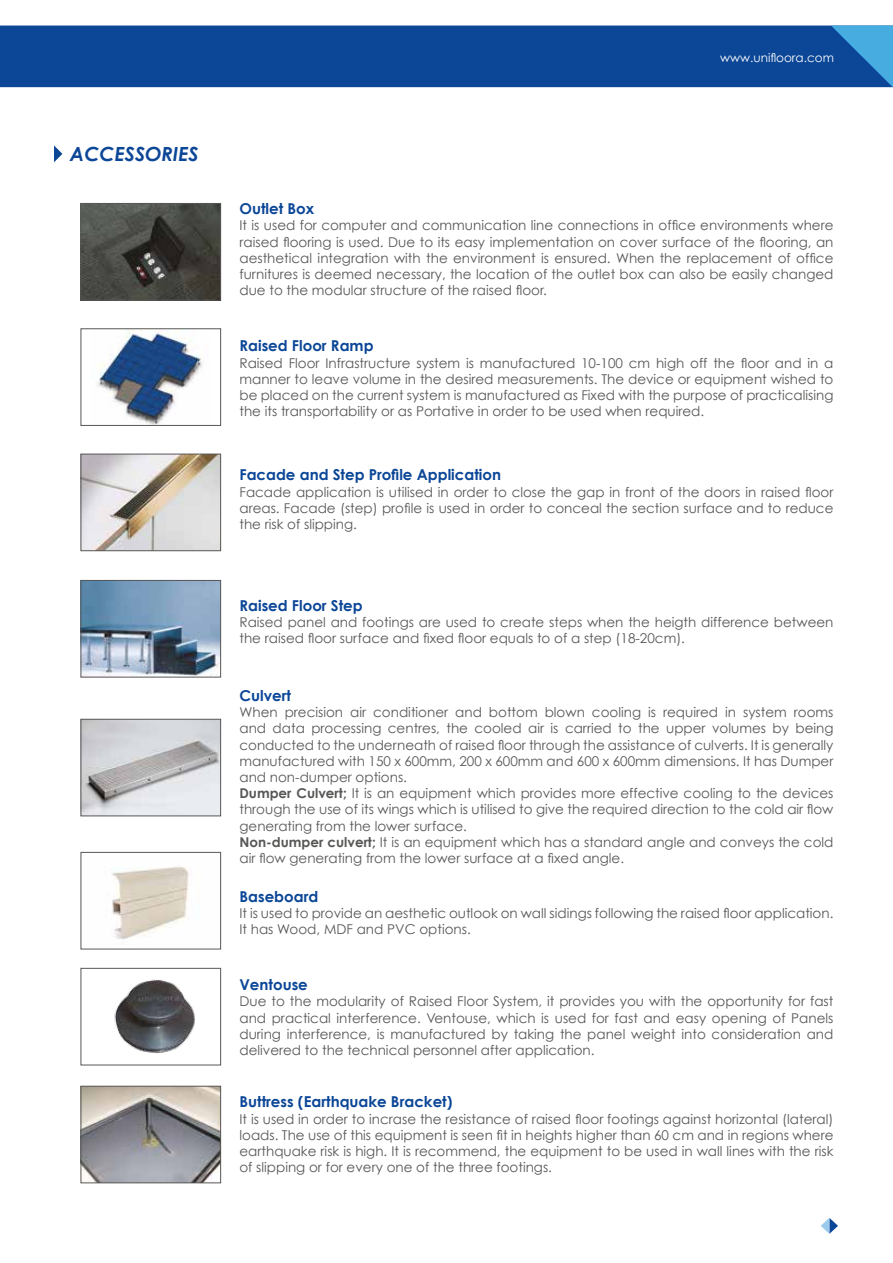
<style>
.page{position:relative;width:893px;height:1263px;background:#fff}
.page>*{position:absolute;margin:0;border:0;box-sizing:border-box;transform-origin:0 0}
.t1{font:italic 700 19.5px "Century Gothic";color:#0b4697}
.t2{font:700 15px "Century Gothic";color:#0b4697}
.t3{font:13.5px/16.2px "Century Gothic";color:#575756;text-align:justify}
.t4{font:12px "Century Gothic";color:#fff}
.s1{font-weight:700}
</style>
<div class="page">
<div style="left:0;top:26px;width:831px;height:61px;background:#0b4697"></div>
<svg style="left:831px;top:25px;width:62px;height:62px;background:#2a7abc"></svg>
<svg style="left:821px;top:1218px;width:17px;height:16px"></svg>
<svg style="left:54px;top:145px;width:8px;height:17px"></svg>
<img style="left:82px;top:205px;width:137px;height:94px">
<div style="left:80px;top:203px;width:141px;height:98px;border:1px solid #575756"></div>
<img style="left:82px;top:582px;width:137px;height:94px">
<div style="left:80px;top:580px;width:141px;height:98px;border:1px solid #575756"></div>
<img style="left:112px;top:867px;width:77px;height:73px">
<div style="left:80px;top:852px;width:141px;height:97px;border:1px solid #575756"></div>
<img style="left:114px;top:980px;width:81px;height:74px">
<div style="left:80px;top:968px;width:141px;height:97px;border:1px solid #575756"></div>
<img style="left:82px;top:1088px;width:137px;height:93px">
<div style="left:80px;top:1086px;width:141px;height:97px;border:1px solid #575756"></div>
<img style="left:97px;top:330px;width:106px;height:94px">
<div style="left:80px;top:328px;width:141px;height:98px;border:1px solid #575756"></div>
<img style="left:82px;top:721px;width:137px;height:93px">
<div style="left:80px;top:719px;width:141px;height:97px;border:1px solid #575756"></div>
<img style="left:82px;top:456px;width:137px;height:93px">
<div style="left:80px;top:454px;width:141px;height:97px;border:1px solid #575756"></div>
<h1 class="t1" style="left:70px;top:141px;width:130px">ACCESSORIES</h1>
<p class="t4" style="left:720px;top:51px;width:115px">www.unifloora.com</p>
<p class="t2" style="left:239px;top:199px;width:76px">Outlet Box</p>
<p class="t3" style="left:239px;top:217px;width:595px">It is used for computer and communication line connections in office environments where raised flooring is used. Due to its easy implementation on cover surface of the flooring, an aesthetical integration with the environment is ensured. When the replacement of office furnitures is deemed necessary, the location of the outlet box can also be easily changed due to the modular structure of the raised floor.</p>
<p class="t2" style="left:239px;top:337px;width:136px">Raised Floor Ramp</p>
<p class="t3" style="left:239px;top:354px;width:595px">Raised Floor Infrastructure system is manufactured 10-100 cm high off the floor and in a manner to leave volume in the desired measurements. The device or equipment wished to be placed on the current system is manufactured as Fixed with the purpose of practicalising the its transportability or as Portative in order to be used when required.</p>
<p class="t2" style="left:239px;top:465px;width:263px">Facade and Step Profile Application</p>
<p class="t3" style="left:239px;top:483px;width:595px">Facade application is utilised in order to close the gap in front of the doors in raised floor areas. Facade (step) profile is used in order to conceal the section surface and to reduce the risk of slipping.</p>
<p class="t2" style="left:239px;top:596px;width:125px">Raised Floor Step</p>
<p class="t3" style="left:239px;top:614px;width:595px">Raised panel and footings are used to create steps when the heigth difference between the raised floor surface and fixed floor equals to of a step (18-20cm).</p>
<p class="t2" style="left:239px;top:686px;width:53px">Culvert</p>
<p class="t3" style="left:239px;top:704px;width:595px;text-align:left">When precision air conditioner and bottom blown cooling is required in system rooms and data processing centres, the cooled air is carried to the upper volumes by being conducted to the underneath of raised floor through the assistance of culverts. It is generally manufactured with 150 x 600mm, 200 x 600mm and 600 x 600mm dimensions. It has Dumper and non-dumper options.<br><span class="s1">Dumper Culvert;</span> It is an equipment which provides more effective cooling to the devices through the use of its wings which is utilised to give the required direction to the cold air flow generating from the lower surface.<br><span class="s1">Non-dumper culvert;</span> It is an equipment which has a standard angle and conveys the cold air flow generating from the lower surface at a fixed angle.</p>
<p class="t2" style="left:239px;top:887px;width:80px">Baseboard</p>
<p class="t3" style="left:239px;top:905px;width:595px">It is used to provide an aesthetic outlook on wall sidings following the raised floor application.<br>It has Wood, MDF and PVC options.</p>
<p class="t2" style="left:239px;top:975px;width:70px">Ventouse</p>
<p class="t3" style="left:239px;top:993px;width:595px">Due to the modularity of Raised Floor System, it provides you with the opportunity for fast and practical interference. Ventouse, which is used for fast and easy opening of Panels during interference, is manufactured by taking the panel weight into consideration and delivered to the technical personnel after application.</p>
<p class="t2" style="left:239px;top:1092px;width:214px">Buttress (Earthquake Bracket)</p>
<p class="t3" style="left:239px;top:1110px;width:595px">It is used in order to incrase the resistance of raised floor footings against horizontal (lateral) loads. The use of this equipment is seen fit in heights higher than 60 cm and in regions where earthquake risk is high. It is recommend, the equipment to be used in wall lines with the risk of slipping or for every one of the three footings.</p>
</div>
